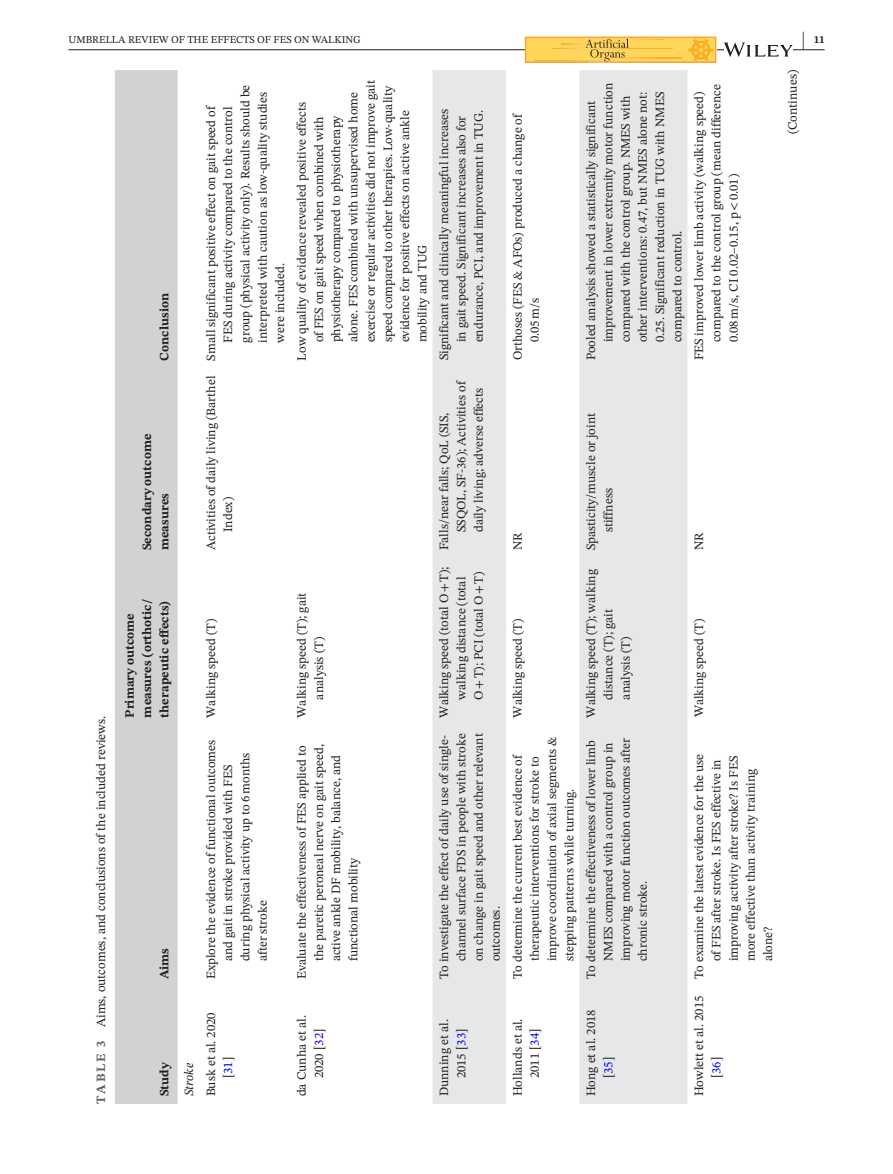
<style>
.page{position:relative;width:893px;height:1174px;background:#fff}
.page>*{position:absolute;margin:0;border:0;box-sizing:border-box;transform-origin:0 0}
.t1{font:700 21px "STIX Two Text";color:#231f20;scale:.42 1}
.t2{font:12.75px/17.2px "STIX Two Text";color:#231f20}
.t3{font:700 12.75px/17.2px "STIX Two Text";color:#231f20}
.t4{font:italic 12.75px "STIX Two Text";color:#231f20}
.t5{font:10.5px "STIX Two Text";color:#231f20}
.t6{font:700 10.5px "STIX Two Text";color:#231f20}
.s1{font-weight:700;color:#636366}
.s2{color:#00f}
.s3{font-family:"STIX"}
</style>
<div class="page">
<hr style="left:68px;top:49px;width:756px;height:1px;background:#231f20">
<div style="left:525px;top:37px;width:191px;height:26px;border:1px solid #f8a034"></div>
<svg style="left:590px;top:62px;width:91px;height:1px"></svg>
<svg style="left:525px;top:37px;width:191px;height:25px;background:#f6c750"></svg>
<svg style="left:724px;top:43px;width:69px;height:14px"></svg>
<div style="left:115px;top:70px;width:63px;height:1034px;background:#d1d2d4"></div>
<svg style="left:432px;top:70px;width:255px;height:1034px;fill:#e6e7e9"></svg>
<h1 class="t1" style="left:802px;top:24px;width:8px">|</h1>
<p class="t5" style="left:68px;top:32px;width:294px">UMBRELLA REVIEW OF THE EFFECTS OF FES ON WALKING</p>
<p class="t6" style="left:814px;top:32px;width:12px">11</p>
<p class="t2" style="left:92px;top:1104px;width:389px;rotate:-90deg"><span class="s1">TABLE 3</span> Aims, outcomes, and conclusions of the included reviews.</p>
<p class="t3" style="left:156px;top:360px;width:69px;rotate:-90deg">Conclusion</p>
<p class="t3" style="left:139px;top:550px;width:118px;rotate:-90deg">Secondary outcome measures</p>
<p class="t3" style="left:121px;top:717px;width:120px;rotate:-90deg">Primary outcome measures (orthotic/ therapeutic effects)</p>
<p class="t3" style="left:156px;top:979px;width:33px;rotate:-90deg">Aims</p>
<p class="t3" style="left:156px;top:1096px;width:36px;rotate:-90deg">Study</p>
<p class="t2" style="left:202px;top:342px;width:259px;text-indent:-18px;rotate:-90deg">Small significant positive effect on gait speed of FES during activity compared to the control group (physical activity only). Results should be interpreted with caution as low-quality studies were included.</p>
<p class="t2" style="left:202px;top:532px;width:158px;text-indent:-18px;rotate:-90deg">Activities of daily living (Barthel<br>Index)</p>
<p class="t2" style="left:202px;top:717px;width:100px;rotate:-90deg">Walking speed (T)</p>
<p class="t2" style="left:202px;top:961px;width:223px;text-indent:-18px;rotate:-90deg">Explore the evidence of functional outcomes and gait in stroke provided with FES during physical activity up to 6months after stroke</p>
<p class="t4" style="left:180px;top:1096px;width:35px;rotate:-90deg">Stroke</p>
<p class="t2" style="left:202px;top:1078px;width:68px;text-indent:-18px;rotate:-90deg">Busk et al. 2020 [<span class="s2">31</span>]</p>
<p class="t2" style="left:293px;top:342px;width:264px;text-indent:-18px;rotate:-90deg">Low quality of evidence revealed positive effects<br>of FES on gait speed when combined with physiotherapy compared to physiotherapy alone. FES combined with unsupervised home exercise or regular activities did not improve gait speed compared to other therapies. Low-quality evidence for positive effects on active ankle mobility and TUG</p>
<p class="t2" style="left:293px;top:699px;width:108px;text-indent:-18px;rotate:-90deg">Walking speed (T); gait analysis (T)</p>
<p class="t2" style="left:293px;top:961px;width:219px;text-indent:-18px;rotate:-90deg">Evaluate the effectiveness of FES applied to the paretic peroneal nerve on gait speed, active ankle DF mobility, balance, and functional mobility</p>
<p class="t2" style="left:435px;top:342px;width:235px;text-indent:-18px;rotate:-90deg">Significant and clinically meaningful increases in gait speed. Significant increases also for endurance, PCI, and improvement in TUG.</p>
<p class="t2" style="left:435px;top:532px;width:153px;text-indent:-18px;rotate:-90deg">Falls/near falls; QoL (SIS,<br>SSQOL, SF-36); Activities of daily living; adverse effects</p>
<p class="t2" style="left:435px;top:699px;width:134px;text-indent:-18px;rotate:-90deg">Walking speed (total O<span class="s3">+</span>T); walking distance (total<br>O<span class="s3">+</span>T); PCI (total O<span class="s3">+</span>T)</p>
<p class="t2" style="left:435px;top:961px;width:229px;text-indent:-18px;rotate:-90deg">To investigate the effect of daily use of single&shy;channel surface FDS in people with stroke on change in gait speed and other relevant outcomes.</p>
<p class="t2" style="left:293px;top:1096px;width:83px;text-align:center;rotate:-90deg">da Cunha et al.<br>2020 [<span class="s2">32</span>]</p>
<p class="t2" style="left:435px;top:1078px;width:61px;text-indent:-18px;rotate:-90deg">Dunning et al.<br>2015 [<span class="s2">33</span>]</p>
<p class="t2" style="left:509px;top:342px;width:231px;text-indent:-18px;rotate:-90deg">Orthoses (FES &amp; AFOs) produced a change of<br>0.05m/s</p>
<p class="t2" style="left:582px;top:342px;width:261px;text-indent:-18px;rotate:-90deg">Pooled analysis showed a statistically significant improvement in lower extremity motor function compared with the control group. NMES with other interventions: 0.47, but NMES alone not:<br>0.25. Significant reduction in TUG with NMES compared to control.</p>
<p class="t2" style="left:690px;top:342px;width:260px;text-indent:-18px;rotate:-90deg">FES improved lower limb activity (walking speed) compared to the control group (mean difference<br>0.08m/s, CI 0.02–0.15, p<span class="s3">&lt;</span>0.01)</p>
<p class="t2" style="left:509px;top:550px;width:19px;rotate:-90deg">NR</p>
<p class="t2" style="left:509px;top:717px;width:100px;rotate:-90deg">Walking speed (T)</p>
<p class="t2" style="left:509px;top:961px;width:226px;text-indent:-18px;rotate:-90deg">To determine the current best evidence of therapeutic interventions for stroke to improve coordination of axial segments &amp; stepping patterns while turning.</p>
<p class="t2" style="left:582px;top:532px;width:121px;text-indent:-18px;rotate:-90deg">Spasticity/muscle or joint stiffness</p>
<p class="t2" style="left:582px;top:699px;width:132px;text-indent:-18px;rotate:-90deg">Walking speed (T); walking distance (T); gait analysis (T)</p>
<p class="t2" style="left:582px;top:961px;width:225px;text-indent:-18px;rotate:-90deg">To determine the effectiveness of lower limb NMES compared with a control group in improving motor function outcomes after chronic stroke.</p>
<p class="t2" style="left:509px;top:1078px;width:61px;text-indent:-18px;rotate:-90deg">Hollands et al.<br>2011 [<span class="s2">34</span>]</p>
<p class="t2" style="left:582px;top:1078px;width:70px;text-indent:-18px;rotate:-90deg">Hong et al. 2018 [<span class="s2">35</span>]</p>
<p class="t2" style="left:690px;top:550px;width:19px;rotate:-90deg">NR</p>
<p class="t2" style="left:690px;top:717px;width:100px;rotate:-90deg">Walking speed (T)</p>
<p class="t2" style="left:690px;top:961px;width:209px;text-indent:-18px;rotate:-90deg">To examine the latest evidence for the use of FES after stroke. Is FES effective in improving activity after stroke? Is FES more effective than activity training alone?</p>
<p class="t2" style="left:690px;top:1078px;width:84px;text-indent:-18px;rotate:-90deg">Howlett et al. 2015 [<span class="s2">36</span>]</p>
<p class="t2" style="left:784px;top:134px;width:66px;rotate:-90deg">(Continues)</p>
</div>
